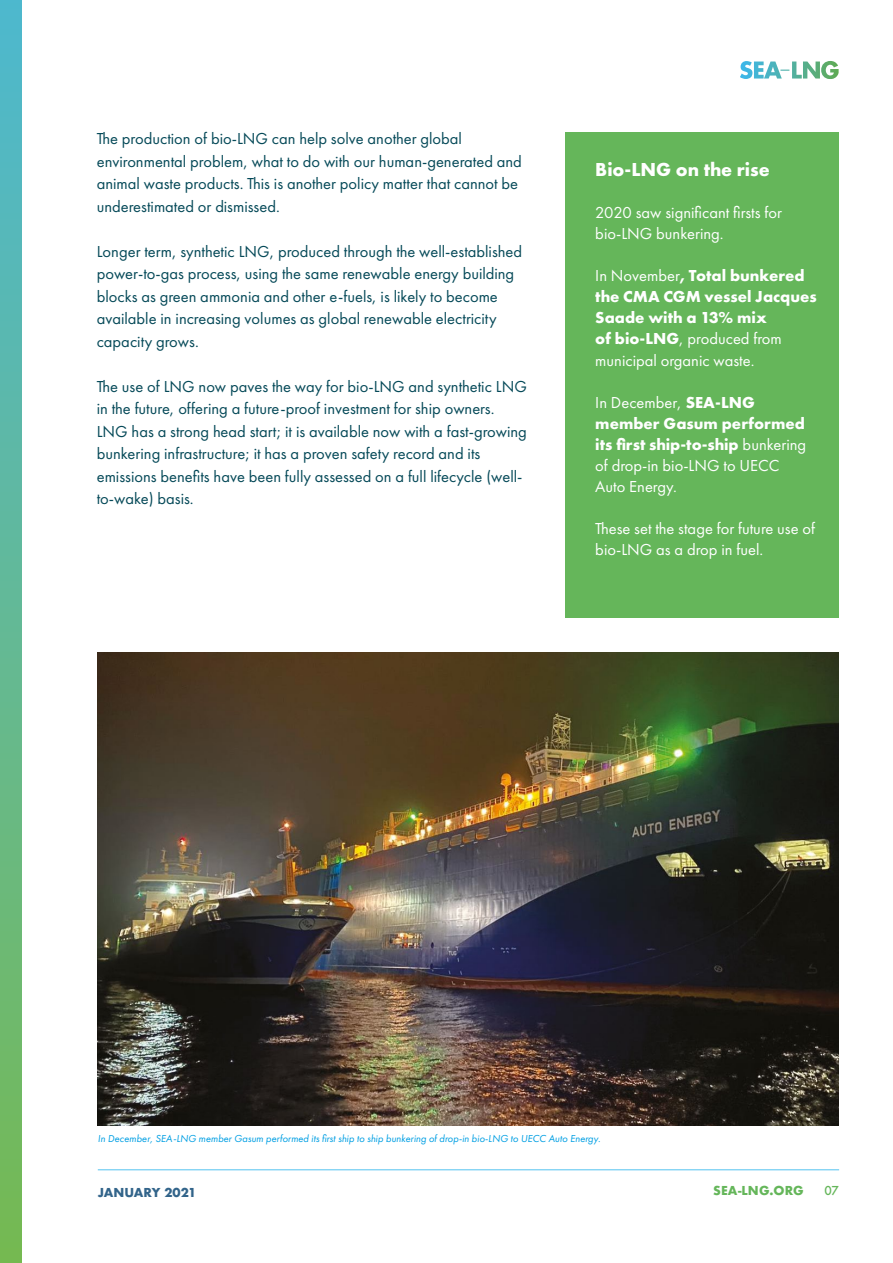
<style>
.page{position:relative;width:893px;height:1263px;background:#fff}
.page>*{position:absolute;margin:0;border:0;box-sizing:border-box;transform-origin:0 0}
.t1{font:700 19.5px "Futura PT";color:#fff}
.t2{font:16.5px/22.5px "Futura PT";color:#054958}
.t3{font:16.5px/21px "Futura PT";color:#fff}
.t4{font:700 16.5px/21px "Futura PT";color:#fff}
.t5{font:700 12px "Futura";color:#32648a}
.t6{font:700 12px "Futura";color:#65b65a}
.t7{font:500 12px "Futura";color:#65b65a}
.t8{font:italic 10.5px "Futura PT";color:#009fe3}
.s1{font-weight:400}
.s2{font-weight:700}
</style>
<div class="page">
<svg style="left:740px;top:61px;width:99px;height:18px"></svg>
<div style="left:0;top:0;width:21px;height:1263px;background:linear-gradient(to bottom,#4fb8d2,#76b954)"></div>
<hr style="left:98px;top:1169px;width:741px;height:1px;background:#52c3f0">
<div style="left:566px;top:132px;width:273px;height:485px;background:#65b65a"></div>
<img style="left:98px;top:653px;width:741px;height:472px">
<p class="t2" style="left:97px;top:128px;width:427px">The production of bio-LNG can help solve another global environmental problem, what to do with our human-generated and animal waste products. This is another policy matter that cannot be underestimated or dismissed.</p>
<p class="t2" style="left:97px;top:240px;width:427px">Longer term, synthetic LNG, produced through the well-established power-to-gas process, using the same renewable energy building blocks as green ammonia and other e-fuels, is likely to become available in increasing volumes as global renewable electricity capacity grows.</p>
<p class="t2" style="left:97px;top:375px;width:432px">The use of LNG now paves the way for bio-LNG and synthetic LNG in the future, offering a future-proof investment for ship owners.<br>LNG has a strong head start; it is available now with a fast-growing bunkering infrastructure; it has a proven safety record and its emissions benefits have been fully assessed on a full lifecycle (well&shy;to-wake) basis.</p>
<p class="t1" style="left:595px;top:157px;width:176px">Bio-LNG on the rise</p>
<p class="t3" style="left:595px;top:202px;width:188px">2020 saw significant firsts for bio-LNG bunkering.</p>
<p class="t4" style="left:595px;top:265px;width:223px"><span class="s1">In November</span>, Total bunkered the CMA CGM vessel Jacques<br>Saade with a 13% mix<br>of bio-LNG<span class="s1">, produced from municipal organic waste.</span></p>
<p class="t3" style="left:595px;top:391px;width:212px">In December, <span class="s2">SEA-LNG member Gasum performed its first ship-to-ship</span> bunkering of drop-in bio-LNG to UECC<br>Auto Energy.</p>
<p class="t3" style="left:595px;top:517px;width:221px">These set the stage for future use of bio-LNG as a drop in fuel.</p>
<p class="t8" style="left:98px;top:1132px;width:504px">In December, SEA-LNG member Gasum performed its first ship to ship bunkering of drop-in bio-LNG to UECC Auto Energy.</p>
<p class="t5" style="left:98px;top:1184px;width:100px">JANUARY 2021</p>
<p class="t6" style="left:713px;top:1182px;width:92px">SEA-LNG.ORG</p>
<p class="t7" style="left:824px;top:1182px;width:16px">07</p>
</div>
